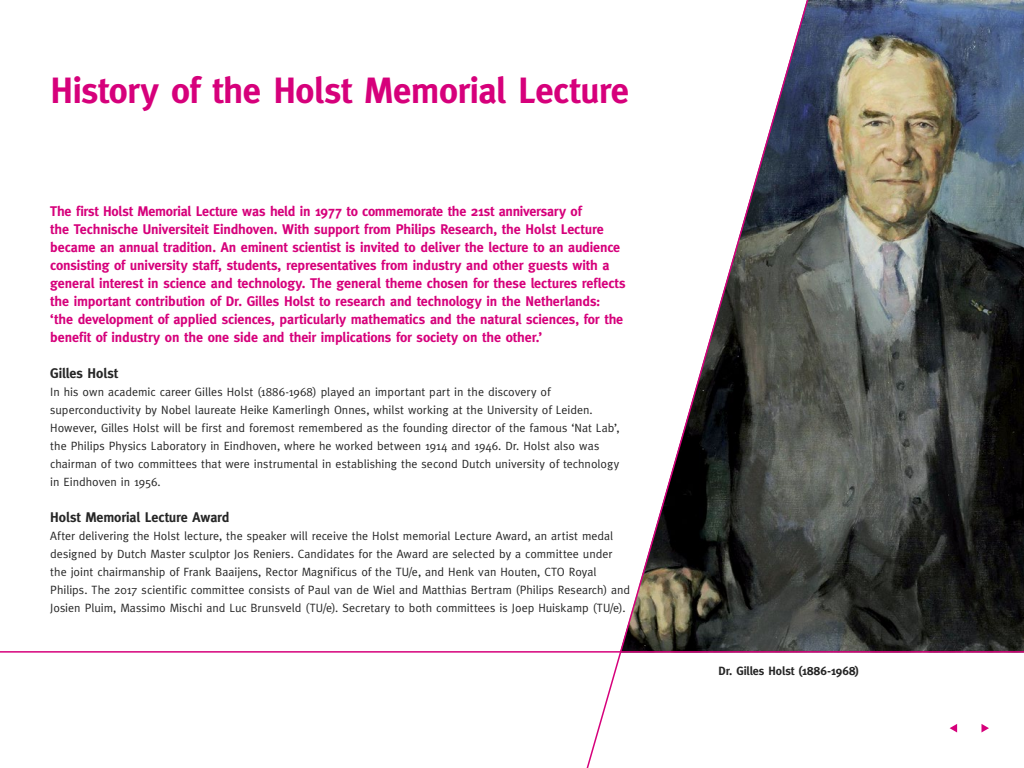
<style>
.page{position:relative;width:1024px;height:768px;background:#fff}
.page>*{position:absolute;margin:0;border:0;box-sizing:border-box;transform-origin:0 0}
.t1{font:700 36.6px "Meta";letter-spacing:-.015em;color:#d6007b}
.t2{font:700 14px/18px "Meta";letter-spacing:-.01em;color:#d6007b}
.t3{font:700 14px "Meta";letter-spacing:-.005em;color:#262626}
.t4{font:12px/18px "Meta";color:#262626}
.t5{font:700 12px "Meta";color:#262626}
</style>
<div class="page">
<img style="left:815px;top:0;width:209px;height:651px">
<svg style="left:586px;top:0;width:229px;height:768px"></svg>
<hr style="left:0;top:651px;width:1024px;height:2px;background:#d6007b">
<svg style="left:982px;top:724px;width:7px;height:8px"></svg>
<svg style="left:950px;top:724px;width:7px;height:8px"></svg>
<h1 class="t1" style="left:50px;top:70px;width:580px">History of the Holst Memorial Lecture</h1>
<p class="t2" style="left:50px;top:202px;width:577px">The first Holst Memorial Lecture was held in 1977 to commemorate the 21st anniversary of<br>the Technische Universiteit Eindhoven. With support from Philips Research, the Holst Lecture became an annual tradition. An eminent scientist is invited to deliver the lecture to an audience consisting of university staff, students, representatives from industry and other guests with a general interest in science and technology. The general theme chosen for these lectures reflects the important contribution of Dr. Gilles Holst to research and technology in the Netherlands: ‘the development of applied sciences, particularly mathematics and the natural sciences, for the benefit of industry on the one side and their implications for society on the other.’</p>
<p class="t3" style="left:50px;top:365px;width:69px">Gilles Holst</p>
<p class="t4" style="left:50px;top:383px;width:571px">In his own academic career Gilles Holst (1886-1968) played an important part in the discovery of superconductivity by Nobel laureate Heike Kamerlingh Onnes, whilst working at the University of Leiden.<br>However, Gilles Holst will be first and foremost remembered as the founding director of the famous ‘Nat Lab’, the Philips Physics Laboratory in Eindhoven, where he worked between 1914 and 1946. Dr. Holst also was chairman of two committees that were instrumental in establishing the second Dutch university of technology in Eindhoven in 1956.</p>
<p class="t3" style="left:50px;top:509px;width:181px">Holst Memorial Lecture Award</p>
<p class="t4" style="left:50px;top:527px;width:581px">After delivering the Holst lecture, the speaker will receive the Holst memorial Lecture Award, an artist medal designed by Dutch Master sculptor Jos Reniers. Candidates for the Award are selected by a committee under the joint chairmanship of Frank Baaijens, Rector Magnificus of the TU/e, and Henk van Houten, CTO Royal Philips. The 2017 scientific committee consists of Paul van de Wiel and Matthias Bertram (Philips Research) and Josien Pluim, Massimo Mischi and Luc Brunsveld (TU/e). Secretary to both committees is Joep Huiskamp (TU/e).</p>
<p class="t5" style="left:719px;top:663px;width:142px">Dr. Gilles Holst (1886-1968)</p>
</div>
